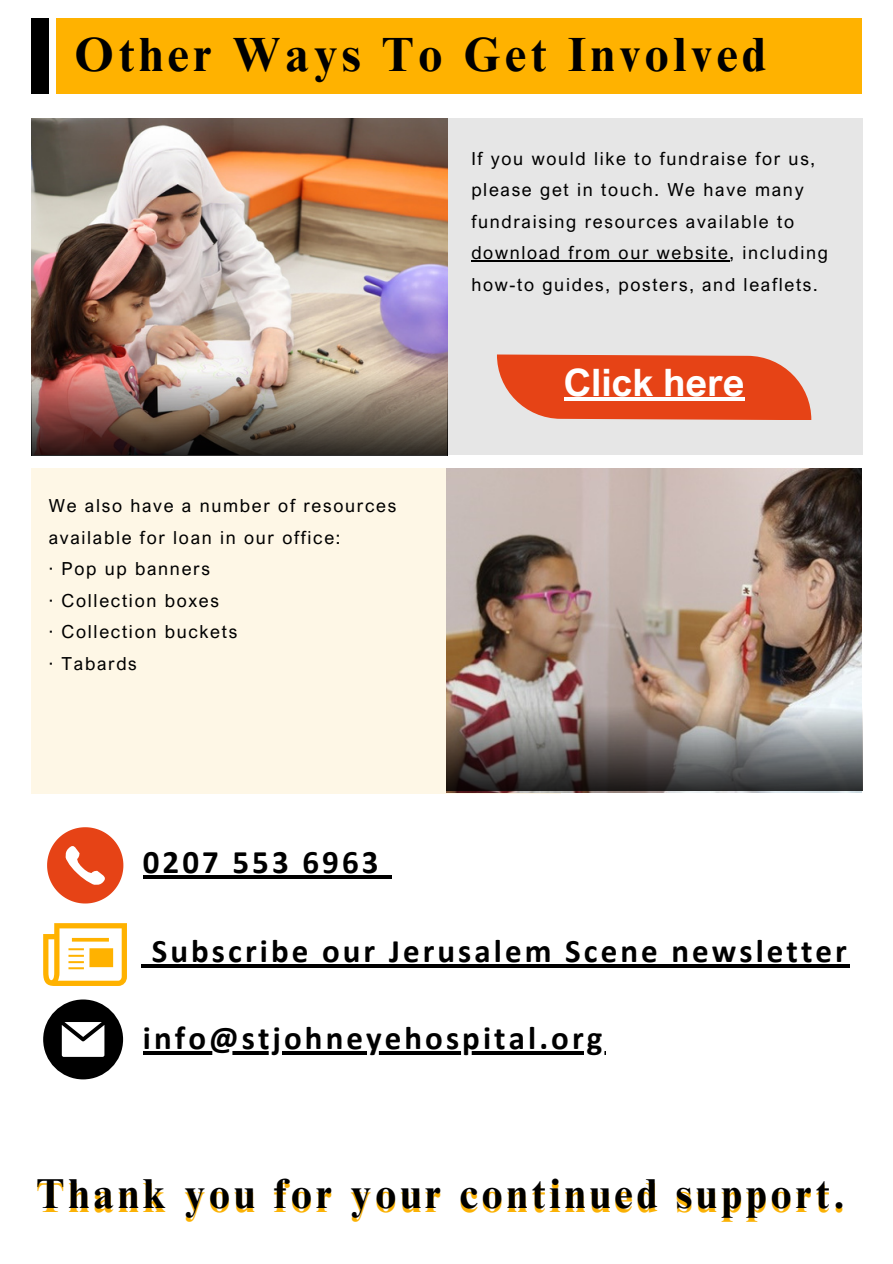
<style>
.page{position:relative;width:893px;height:1264px;background:#fff}
.page>*{position:absolute;margin:0;border:0;box-sizing:border-box;transform-origin:0 0}
.t1{font:700 48px "Times NRMT Pro";letter-spacing:.095em;color:#000}
.t2{font:700 41.85px "Times NRMT Pro";letter-spacing:.095em;color:#000}
.t3{font:700 37.8px "Arial Nova";color:#fff}
.t4{font:700 33px "Calibri";letter-spacing:.095em;color:#000}
.t5{font:18px/31.5px "Arial Nova";letter-spacing:.095em;color:#000}
</style>
<div class="page">
<div style="left:31px;top:468px;width:529px;height:325px;background:#fef7e6"></div>
<div style="left:31px;top:19px;width:18px;height:75px;background:#000"></div>
<div style="left:57px;top:19px;width:805px;height:75px;background:#ffb200"></div>
<div style="left:296px;top:118px;width:566px;height:337px;background:#e6e6e6"></div>
<svg style="left:47px;top:827px;width:76px;height:76px"></svg>
<svg style="left:43px;top:999px;width:80px;height:80px"></svg>
<svg style="left:43px;top:923px;width:83px;height:62px"></svg>
<img style="left:446px;top:468px;width:415px;height:324px">
<img style="left:32px;top:118px;width:415px;height:103px">
<svg style="left:497px;top:354px;width:314px;height:66px;background:#e65730"></svg>
<svg style="left:141px;top:964px;width:11px;height:3px"></svg>
<hr style="left:152px;top:964px;width:698px;height:3px;background:#000">
<hr style="left:471px;top:260px;width:258px;height:1px;background:#000">
<hr style="left:143px;top:875px;width:238px;height:3px;background:#000">
<svg style="left:381px;top:875px;width:11px;height:3px"></svg>
<hr style="left:143px;top:1051px;width:462px;height:3px;background:#000">
<hr style="left:563px;top:398px;width:181px;height:3px;background:#fff">
<img style="left:447px;top:556px;width:415px;height:234px">
<img style="left:32px;top:221px;width:415px;height:234px">
<p class="t1" style="left:75px;top:36px;width:693px">Other Ways To Get Involved</p>
<p class="t5" style="left:471px;top:142px;width:358px">If you would like to fundraise for us, please get in touch. We have many fundraising resources available to download from our website, including how-to guides, posters, and leaflets.</p>
<p class="t5" style="left:49px;top:489px;width:349px">We also have a number of resources available for loan in our office:</p>
<p class="t5" style="left:49px;top:552px;width:163px">· Pop up banners</p>
<p class="t5" style="left:49px;top:584px;width:172px">· Collection boxes</p>
<p class="t5" style="left:49px;top:615px;width:190px">· Collection buckets</p>
<p class="t5" style="left:49px;top:647px;width:90px">· Tabards</p>
<p class="t4" style="left:143px;top:848px;width:237px">0207 553 6963</p>
<p class="t3" style="left:563px;top:358px;width:182px">Click here</p>
<p class="t4" style="left:152px;top:937px;width:696px">Subscribe our Jerusalem Scene newsletter</p>
<p class="t4" style="left:143px;top:1024px;width:461px">info@stjohneyehospital.org</p>
<p class="t2" style="left:36px;top:1177px;width:809px">Thank you for your continued support.</p>
</div>
